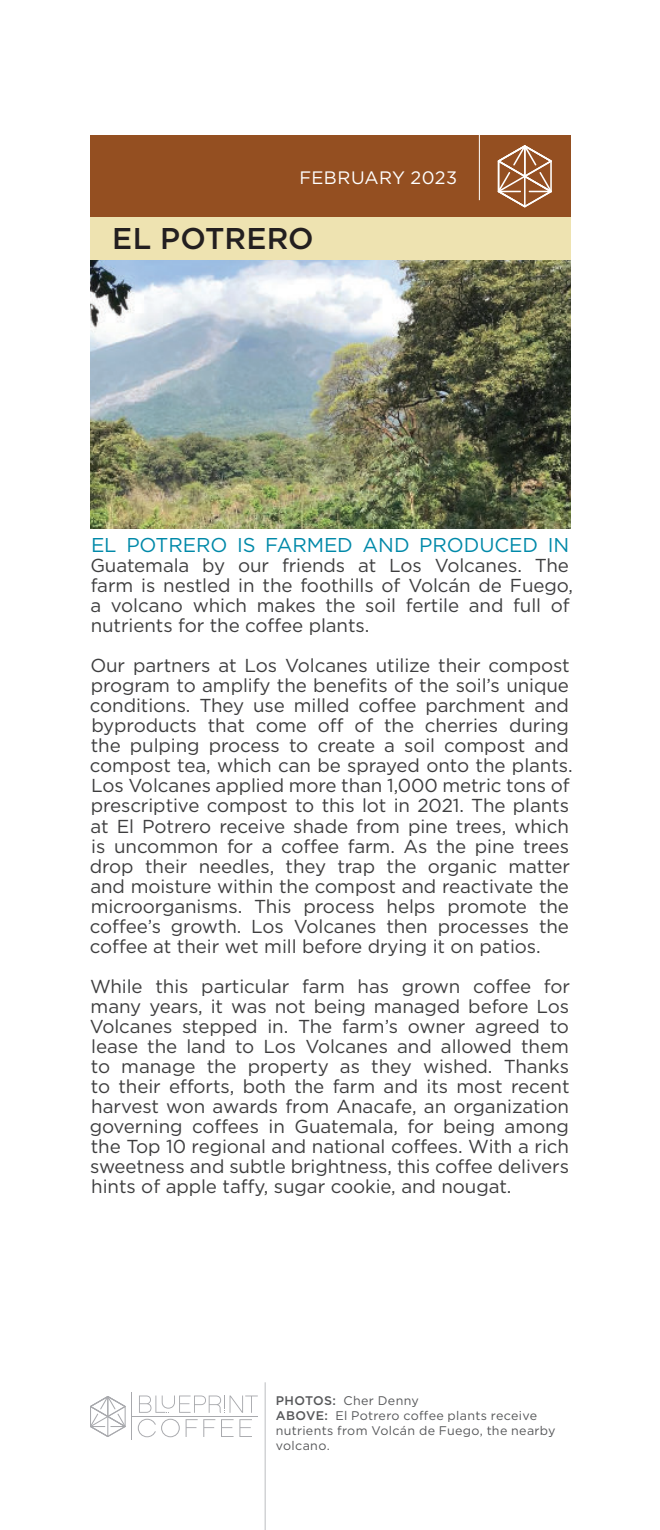
<style>
.page{position:relative;width:660px;height:1530px;background:#fff}
.page>*{position:absolute;margin:0;border:0;box-sizing:border-box;transform-origin:0 0}
.t1{font:500 30px "Gotham";letter-spacing:.005em;color:#231f20}
.t2{font:20px "Gotham";letter-spacing:-.005em;color:#0089a9}
.t3{font:18.75px/20px "Gotham";letter-spacing:-.005em;color:#3e3e3f}
.t4{font:18px "Gotham";letter-spacing:.02em;color:#fff}
.t5{font:12.5px/15px "Gotham";letter-spacing:.025em;color:#57585a}
.s1{font-weight:500}
</style>
<div class="page">
<img style="left:90px;top:260px;width:480px;height:269px">
<div style="left:90px;top:135px;width:480px;height:83px;background:#944f21"></div>
<div style="left:90px;top:217px;width:480px;height:43px;background:#eee3b1"></div>
<svg style="left:498px;top:145px;width:54px;height:62px"></svg>
<hr style="left:479px;top:134px;width:1px;height:66px;background:#fff">
<svg style="left:139px;top:1396px;width:119px;height:17px"></svg>
<svg style="left:138px;top:1419px;width:42px;height:18px"></svg>
<svg style="left:186px;top:1419px;width:29px;height:18px"></svg>
<svg style="left:221px;top:1419px;width:31px;height:18px"></svg>
<hr style="left:131px;top:1393px;width:1px;height:47px;background:#a8a9ad">
<hr style="left:132px;top:1416px;width:126px;height:1px;background:#a8a9ad">
<svg style="left:90px;top:1396px;width:36px;height:41px"></svg>
<hr style="left:265px;top:1382px;width:1px;height:148px;background:#bcbdc0">
<p class="t4" style="left:299px;top:169px;width:159px">FEBRUARY 2023</p>
<h1 class="t1" style="left:112px;top:225px;width:203px">EL POTRERO</h1>
<p class="t2" style="left:91px;top:536px;width:480px">EL POTRERO IS FARMED AND PRODUCED IN</p>
<p class="t3" style="left:90px;top:557px;width:484px">Guatemala by our friends at Los Volcanes. The farm is nestled in the foothills of Volcán de Fuego, a volcano which makes the soil fertile and full of nutrients for the coffee plants.</p>
<p class="t3" style="left:90px;top:657px;width:484px">Our partners at Los Volcanes utilize their compost program to amplify the benefits of the soil’s unique conditions. They use milled coffee parchment and byproducts that come off of the cherries during the pulping process to create a soil compost and compost tea, which can be sprayed onto the plants.<br>Los Volcanes applied more than 1,000 metric tons of prescriptive compost to this lot in 2021. The plants at El Potrero receive shade from pine trees, which is uncommon for a coffee farm. As the pine trees drop their needles, they trap the organic matter and moisture within the compost and reactivate the microorganisms. This process helps promote the coffee’s growth. Los Volcanes then processes the coffee at their wet mill before drying it on patios.</p>
<p class="t3" style="left:90px;top:977px;width:482px;text-align:justify">While this particular farm has grown coffee for many years, it was not being managed before Los Volcanes stepped in. The farm’s owner agreed to lease the land to Los Volcanes and allowed them to manage the property as they wished. Thanks to their efforts, both the farm and its most recent harvest won awards from Anacafe, an organization governing coffees in Guatemala, for being among the Top 10 regional and national coffees. With a rich sweetness and subtle brightness, this coffee delivers hints of apple taffy, sugar cookie, and nougat.</p>
<p class="t5" style="left:276px;top:1394px;width:281px"><span class="s1">PHOTOS:</span> Cher Denny<br><span class="s1">ABOVE:</span> El Potrero coffee plants receive nutrients from Volcán de Fuego, the nearby volcano.</p>
</div>
